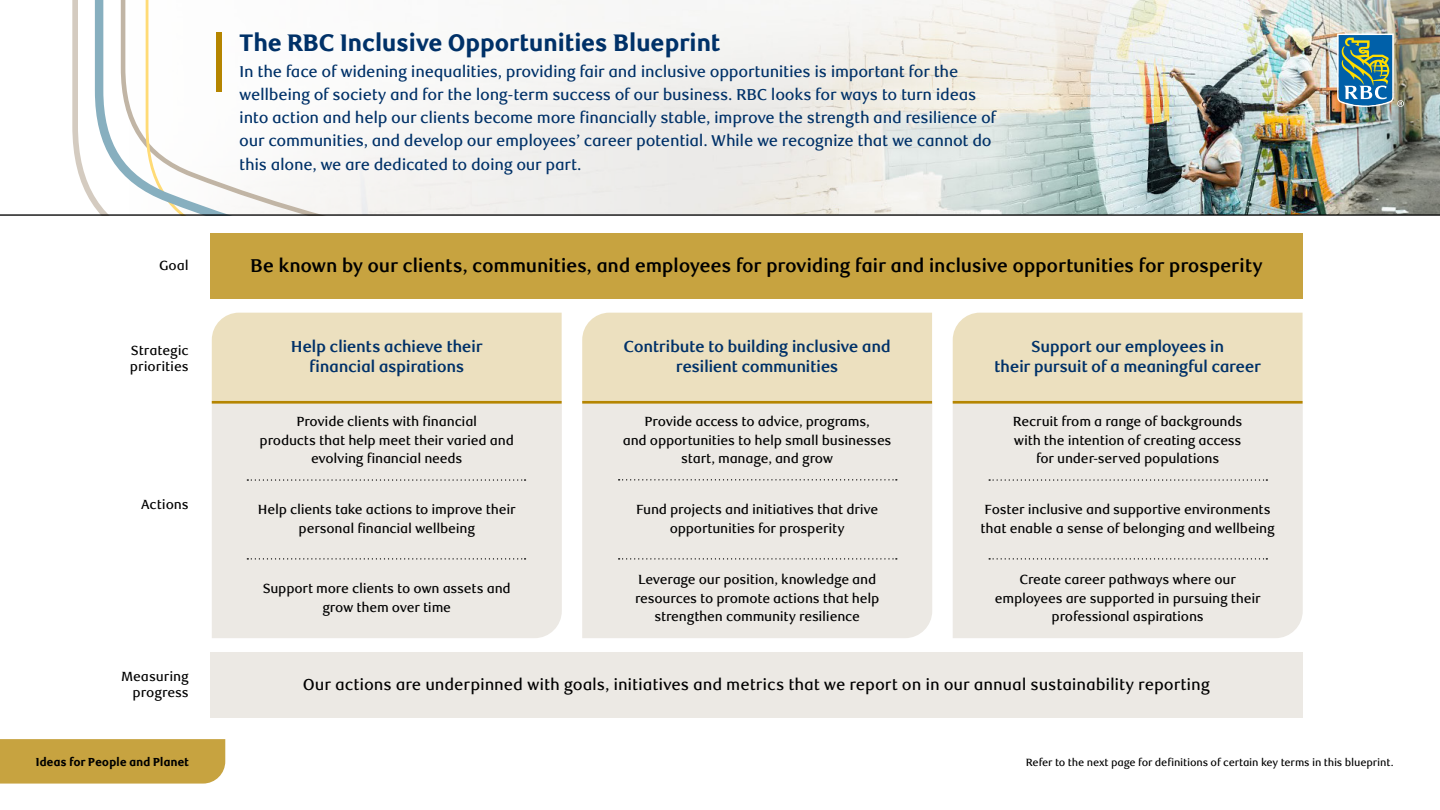
<style>
.page{position:relative;width:1440px;height:810px;background:#fff}
.page>*{position:absolute;margin:0;border:0;box-sizing:border-box;transform-origin:0 0}
.t1{font:800 24px "RBC Text";letter-spacing:-.03em;color:#003168}
.t2{font:700 18.6px "RBC Text";letter-spacing:-.02em;color:#000}
.t3{font:700 15.9px/19.9px "RBC Text";letter-spacing:-.03em;color:#003168;text-align:center}
.t4{font:500 15.9px "RBC Text";letter-spacing:-.01em;color:#000}
.t5{font:500 15.75px/23.2px "RBC Text";letter-spacing:-.02em;color:#003168}
.t6{font:500 13.27px/18.6px "RBC Text";letter-spacing:-.015em;color:#000;text-align:center}
.t7{font:800 11.7px "RBC Text";letter-spacing:-.025em;color:#000}
.t8{font:500 10.5px "RBC Text";letter-spacing:-.015em;color:#000}
</style>
<div class="page">
<img style="left:513px;top:0;width:927px;height:214px">
<div style="left:0;top:739px;width:225px;height:45px;background:#c7a340"></div>
<img style="left:1337px;top:34px;width:67px;height:73px">
<svg style="left:72px;top:0;width:23px;height:208px"></svg>
<svg style="left:95px;top:0;width:418px;height:214px"></svg>
<hr style="left:0;top:214px;width:1440px;height:2px;background:#000">
<div style="left:216px;top:32px;width:6px;height:60px;background:#b58500"></div>
<div style="left:212px;top:404px;width:350px;height:234px;background:#ece9e4"></div>
<div style="left:582px;top:404px;width:350px;height:234px;background:#ece9e4"></div>
<div style="left:953px;top:404px;width:350px;height:234px;background:#ece9e4"></div>
<div style="left:212px;top:313px;width:350px;height:88px;background:#ece0bf"></div>
<div style="left:582px;top:313px;width:350px;height:88px;background:#ece0bf"></div>
<div style="left:953px;top:313px;width:350px;height:88px;background:#ece0bf"></div>
<div style="left:210px;top:233px;width:1093px;height:66px;background:#c7a340"></div>
<div style="left:210px;top:652px;width:1093px;height:65px;background:#ece9e4"></div>
<hr style="left:212px;top:401px;width:350px;height:3px;background:#b58500">
<hr style="left:582px;top:401px;width:350px;height:3px;background:#b58500">
<hr style="left:953px;top:401px;width:350px;height:3px;background:#b58500">
<svg style="left:247px;top:479px;width:279px;height:2px"></svg>
<svg style="left:247px;top:558px;width:279px;height:2px"></svg>
<svg style="left:619px;top:479px;width:278px;height:2px"></svg>
<svg style="left:619px;top:558px;width:278px;height:2px"></svg>
<svg style="left:989px;top:479px;width:278px;height:2px"></svg>
<svg style="left:989px;top:558px;width:278px;height:2px"></svg>
<h1 class="t1" style="left:239px;top:28px;width:483px">The RBC Inclusive Opportunities Blueprint</h1>
<p class="t5" style="left:239px;top:60px;width:758px">In the face of widening inequalities, providing fair and inclusive opportunities is important for the wellbeing of society and for the long-term success of our business. RBC looks for ways to turn ideas into action and help our clients become more financially stable, improve the strength and resilience of our communities, and develop our employees’ career potential. While we recognize that we cannot do this alone, we are dedicated to doing our part.</p>
<p class="t6" style="left:159px;top:257px;width:31px">Goal</p>
<h2 class="t2" style="left:250px;top:255px;width:1014px">Be known by our clients, communities, and employees for providing fair and inclusive opportunities for prosperity</h2>
<p class="t6" style="left:130px;top:343px;width:60px;line-height:15.9px;text-align:left">Strategic priorities</p>
<p class="t6" style="left:141px;top:495px;width:49px">Actions</p>
<p class="t3" style="left:291px;top:337px;width:193px">Help clients achieve their financial aspirations</p>
<p class="t3" style="left:624px;top:337px;width:269px">Contribute to building inclusive and resilient communities</p>
<p class="t3" style="left:994px;top:337px;width:269px">Support our employees in<br>their pursuit of a meaningful career</p>
<p class="t6" style="left:260px;top:413px;width:256px">Provide clients with financial<br>products that help meet their varied and evolving financial needs</p>
<p class="t6" style="left:258px;top:501px;width:259px">Help clients take actions to improve their personal financial wellbeing</p>
<p class="t6" style="left:1013px;top:413px;width:231px">Recruit from a range of backgrounds with the intention of creating access for under-served populations</p>
<p class="t6" style="left:623px;top:413px;width:270px">Provide access to advice, programs,<br>and opportunities to help small businesses start, manage, and grow</p>
<p class="t6" style="left:636px;top:501px;width:244px">Fund projects and initiatives that drive opportunities for prosperity</p>
<p class="t6" style="left:981px;top:501px;width:296px;text-align:left">Foster inclusive and supportive environments that enable a sense of belonging and wellbeing</p>
<p class="t6" style="left:263px;top:580px;width:250px">Support more clients to own assets and grow them over time</p>
<p class="t6" style="left:635px;top:571px;width:246px">Leverage our position, knowledge and resources to promote actions that help strengthen community resilience</p>
<p class="t6" style="left:995px;top:571px;width:267px">Create career pathways where our employees are supported in pursuing their professional aspirations</p>
<p class="t6" style="left:121px;top:669px;width:69px;line-height:15.9px;text-align:right">Measuring progress</p>
<p class="t4" style="left:303px;top:675px;width:908px">Our actions are underpinned with goals, initiatives and metrics that we report on in our annual sustainability reporting</p>
<p class="t7" style="left:35px;top:754px;width:155px">Ideas for People and Planet</p>
<p class="t8" style="left:1026px;top:756px;width:369px">Refer to the next page for definitions of certain key terms in this blueprint.</p>
</div>
